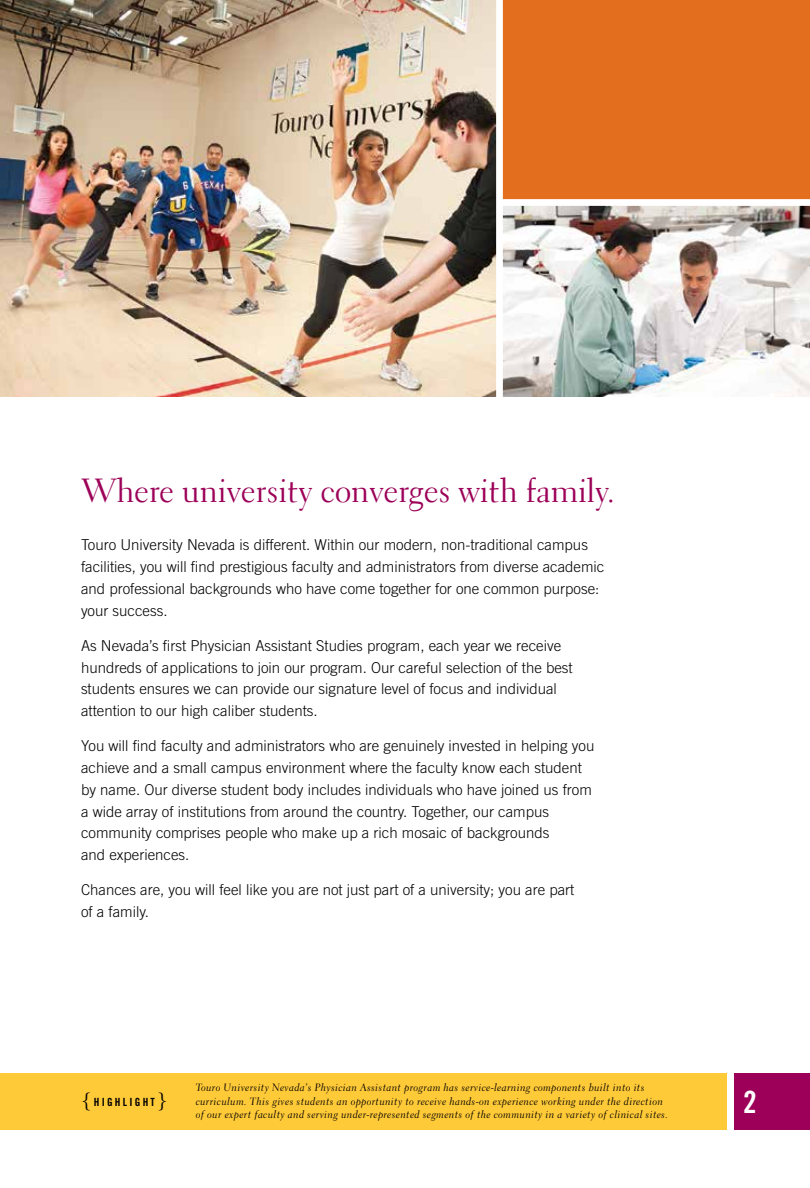
<style>
.page{position:relative;width:810px;height:1188px;background:#fff}
.page>*{position:absolute;margin:0;border:0;box-sizing:border-box;transform-origin:0 0}
.t1{font:33px "Transitional 521 BT Roman A";letter-spacing:-.01em;color:#9c0058}
.t2{font:30.75px "Trade Gothic LT Std Bd Cn 20";color:#fff}
.t3{font:300 15px/21.8px "Trade Gothic LT Std";color:#000}
.t4{font:11.25px "Trade Gothic LT Std Bd Cn 20";letter-spacing:.2em;color:#000}
.t5{font:10.5px/13.5px "Transitional 521 BT Cursive A";letter-spacing:.02em;color:#000}
.s1{font-family:"Transitional 521 BT Cursive A";font-size:21px}
</style>
<div class="page">
<img style="left:503px;top:206px;width:307px;height:191px">
<div style="left:0;top:1073px;width:731px;height:57px;background:#ffca38"></div>
<div style="left:731px;top:1073px;width:79px;height:57px;background:#9c0058"></div>
<div style="left:500px;top:0;width:310px;height:202px;background:#e36f1e"></div>
<img style="left:0;top:0;width:496px;height:397px">
<div style="left:727px;top:1062px;width:7px;height:82px;background:#fff"></div>
<div style="left:496px;top:0;width:7px;height:408px;background:#fff"></div>
<div style="left:500px;top:199px;width:310px;height:7px;background:#fff"></div>
<h1 class="t1" style="left:81px;top:470px;width:536px">Where university converges with family.</h1>
<p class="t3" style="left:81px;top:534px;width:525px">Touro University Nevada is different. Within our modern, non-traditional campus facilities, you will find prestigious faculty and administrators from diverse academic and professional backgrounds who have come together for one common purpose: your success.</p>
<p class="t3" style="left:81px;top:635px;width:493px">As Nevada’s first Physician Assistant Studies program, each year we receive hundreds of applications to join our program. Our careful selection of the best students ensures we can provide our signature level of focus and individual attention to our high caliber students.</p>
<p class="t3" style="left:81px;top:735px;width:515px">You will find faculty and administrators who are genuinely invested in helping you achieve and a small campus environment where the faculty know each student by name. Our diverse student body includes individuals who have joined us from a wide array of institutions from around the country. Together, our campus community comprises people who make up a rich mosaic of backgrounds<br>and experiences.</p>
<p class="t3" style="left:81px;top:879px;width:495px">Chances are, you will feel like you are not just part of a university; you are part of a family.</p>
<p class="t4" style="left:81px;top:1095px;width:88px"><span class="s1">{</span>HIGHLIGHT<span class="s1">}</span></p>
<p class="t5" style="left:196px;top:1081px;width:474px">Touro University Nevada’s Physician Assistant program has service-learning components built into its curriculum. This gives students an opportunity to receive hands-on experience working under the direction of our expert faculty and serving under-represented segments of the community in a variety of clinical sites.</p>
<h2 class="t2" style="left:743px;top:1083px;width:15px">2</h2>
</div>
